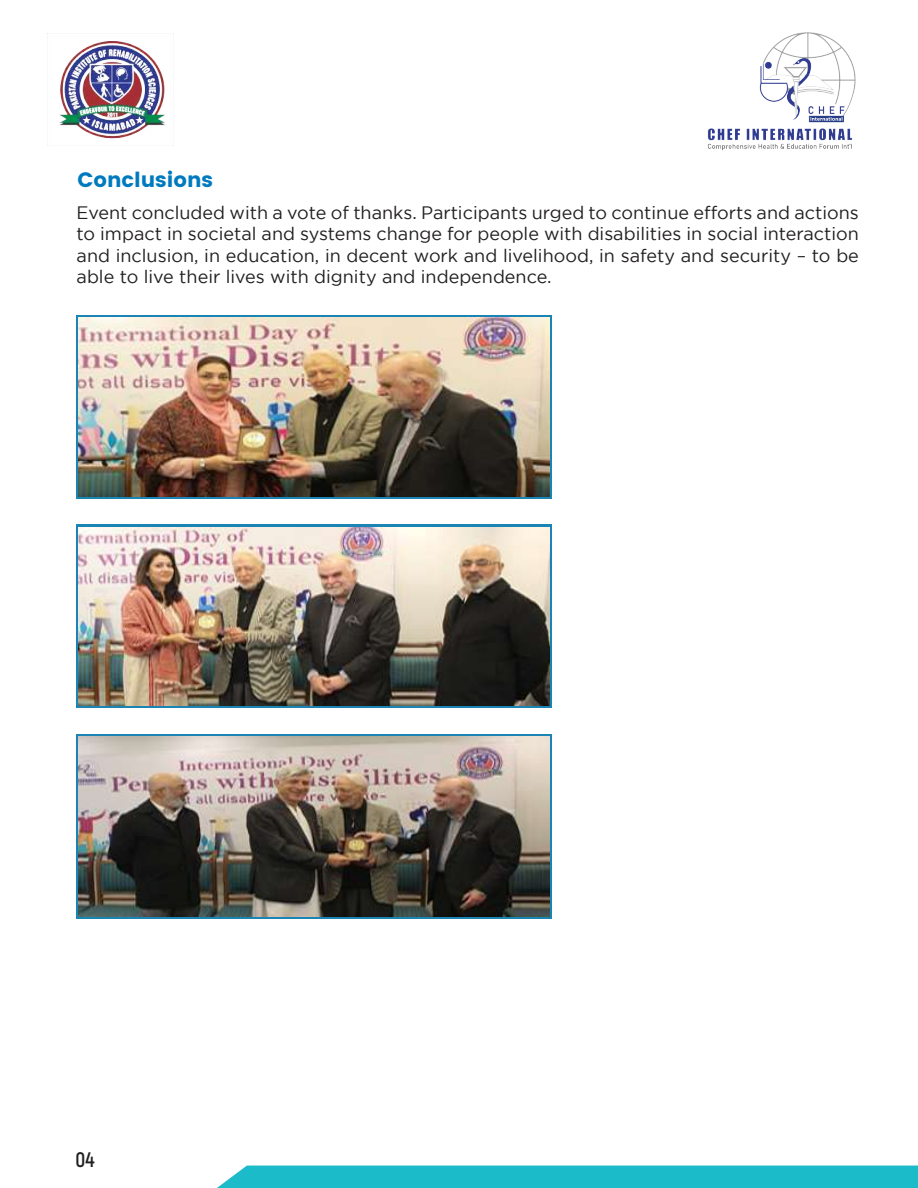
<style>
.page{position:relative;width:918px;height:1188px;background:#fff}
.page>*{position:absolute;margin:0;border:0;box-sizing:border-box;transform-origin:0 0}
.t1{font:700 21px "Akrobat";color:#221f20}
.t2{font:700 20.85px "Poppins";color:#007abf}
.t3{font:18px/21.6px "Gotham";color:#221f20;text-align:justify}
</style>
<div class="page">
<div style="left:76px;top:315px;width:476px;height:184px;background:#1a85b5"></div>
<div style="left:76px;top:524px;width:476px;height:184px;background:linear-gradient(to right,#1a85b5,#1a85b5)"></div>
<svg style="left:76px;top:734px;width:476px;height:185px;background:#277da2"></svg>
<div style="left:217px;top:1166px;width:701px;height:22px;background:#1cbbc9"></div>
<img style="left:707px;top:32px;width:149px;height:119px">
<img style="left:59px;top:41px;width:115px;height:105px">
<img style="left:78px;top:317px;width:471px;height:180px">
<img style="left:78px;top:528px;width:471px;height:178px">
<img style="left:78px;top:736px;width:471px;height:180px">
<p class="t2" style="left:78px;top:167px;width:137px">Conclusions</p>
<p class="t3" style="left:77px;top:201px;width:784px">Event concluded with a vote of thanks. Participants urged to continue efforts and actions to impact in societal and systems change for people with disabilities in social interaction and inclusion, in education, in decent work and livelihood, in safety and security – to be able to live their lives with dignity and independence.</p>
<p class="t1" style="left:76px;top:1147px;width:20px">04</p>
</div>
